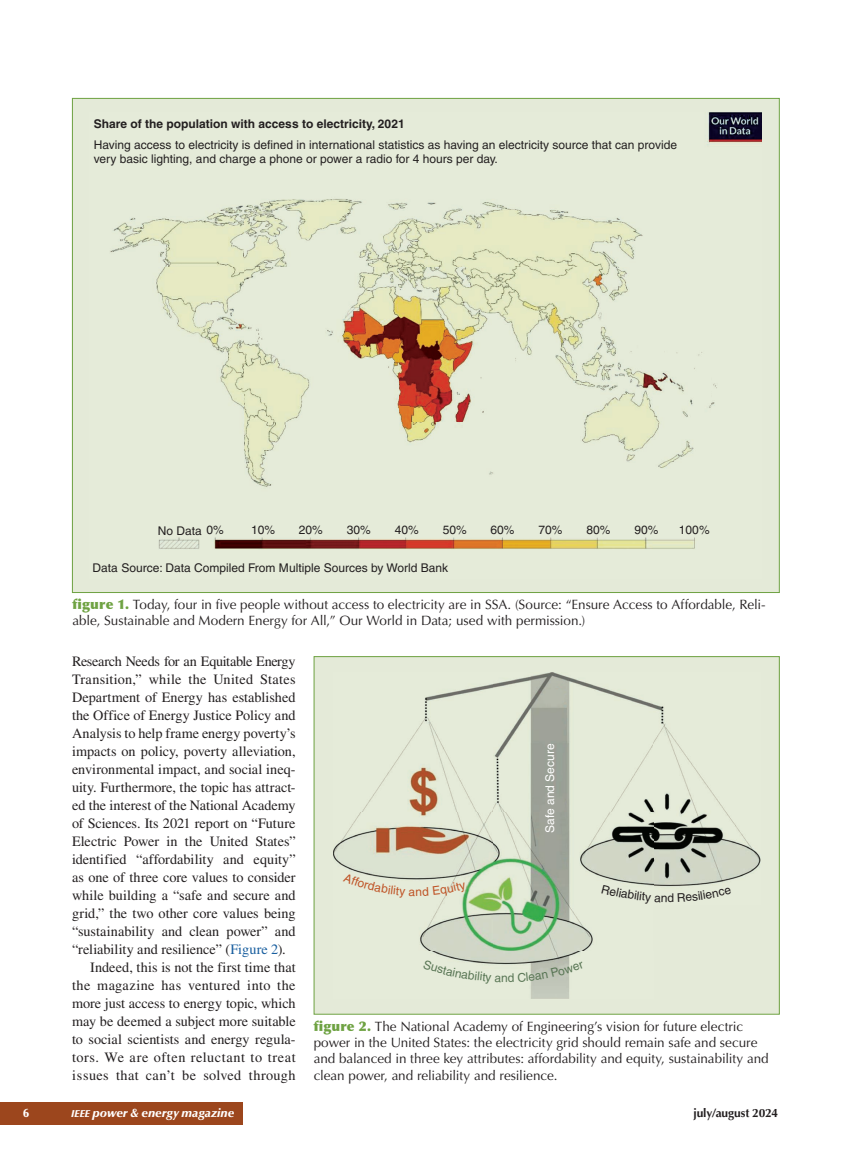
<style>
.page{position:relative;width:851px;height:1161px;background:#fff}
.page>*{position:absolute;margin:0;border:0;box-sizing:border-box;transform-origin:0 0}
.t1{font:14.25px "Times LT Std";color:#231f20}
.t2{font:14.25px "Times LT Std";letter-spacing:.025em;color:#231f20}
.t3{font:14.25px "Times LT Std";letter-spacing:-.025em;color:#231f20}
.t4{font:14.25px "Times LT Std";letter-spacing:.02em;color:#231f20}
.t5{font:14.25px "Times LT Std";letter-spacing:.04em;color:#231f20}
.t6{font:13.5px/16.5px "Optima LT Std";letter-spacing:-.005em;color:#231f20}
.t7{font:12px/20.4px "Helvetica";color:#231f20}
.t8{font:italic 900 12px "Optima LT Std";letter-spacing:-.005em;color:#fff}
.t9{font:700 12px "Optima LT Std";letter-spacing:-.015em;color:#231f20}
.t10{font:12px "Helvetica";color:#fff}
.t11{font:900 12px "Optima LT Std";color:#fff}
.t12{font:12px "Helvetica";color:#597655}
.s1{font-weight:700}
.s2{font-weight:900;color:#6ea242}
.s3{color:#175d9e}
.s4{font-size:10.05px}
</style>
<div class="page">
<div style="left:0;top:1103px;width:243px;height:22px;background:#9c461d"></div>
<div style="left:72px;top:98px;width:707px;height:495px;background:#e4ead8"></div>
<img style="left:110px;top:113px;width:651px;height:436px">
<div style="left:314px;top:657px;width:465px;height:357px;background:#e4ead8"></div>
<img style="left:333px;top:673px;width:427px;height:325px">
<svg style="left:601px;top:885px;width:65px;height:19px"></svg>
<svg style="left:677px;top:887px;width:54px;height:15px"></svg>
<svg style="left:423px;top:960px;width:78px;height:24px"></svg>
<svg style="left:508px;top:962px;width:76px;height:20px"></svg>
<svg style="left:343px;top:873px;width:123px;height:25px"></svg>
<p class="t7" style="left:94px;top:114px;width:584px"><span class="s1">Share of the population with access to electricity, 2021<br></span>Having access to electricity is defined in international statistics as having an electricity source that can provide</p>
<p class="t7" style="left:94px;top:149px;width:405px">very basic lighting, and charge a phone or power a radio for 4 hours per day.</p>
<p class="t7" style="left:206px;top:519px;width:19px">0%</p>
<p class="t7" style="left:251px;top:519px;width:26px">10%</p>
<p class="t7" style="left:299px;top:519px;width:26px">20%</p>
<p class="t7" style="left:347px;top:519px;width:26px">30%</p>
<p class="t7" style="left:395px;top:519px;width:26px">40%</p>
<p class="t7" style="left:442px;top:519px;width:26px">50%</p>
<p class="t7" style="left:490px;top:519px;width:26px">60%</p>
<p class="t7" style="left:538px;top:519px;width:26px">70%</p>
<p class="t7" style="left:586px;top:519px;width:26px">80%</p>
<p class="t7" style="left:634px;top:519px;width:26px">90%</p>
<p class="t7" style="left:679px;top:519px;width:32px">100%</p>
<p class="t7" style="left:158px;top:521px;width:46px">No Data</p>
<p class="t7" style="left:93px;top:558px;width:357px">Data Source: Data Compiled From Multiple Sources by World Bank</p>
<p class="t6" style="left:72px;top:596px;width:694px"><span class="s2">figure 1.</span> Today, four in five people without access to electricity are in SSA. (Source: “Ensure Access to Affordable, Reli&shy;able, Sustainable and Modern Energy for All,” Our World in Data; used with permission.)</p>
<p class="t3" style="left:72px;top:653px;width:225px">Research Needs for an Equitable Energy</p>
<p class="t4" style="left:72px;top:671px;width:225px">Transition,” while the United States</p>
<p class="t1" style="left:72px;top:689px;width:225px">Department of Energy has established</p>
<p class="t1" style="left:72px;top:707px;width:225px">the Office of Energy Justice Policy and</p>
<p class="t1" style="left:72px;top:725px;width:225px">Analysis to help frame energy poverty’s</p>
<p class="t1" style="left:72px;top:743px;width:225px">impacts on policy, poverty alleviation,</p>
<p class="t1" style="left:72px;top:761px;width:225px">environmental impact, and social ineq-</p>
<p class="t1" style="left:72px;top:779px;width:225px">uity. Furthermore, the topic has attract-</p>
<p class="t1" style="left:72px;top:797px;width:225px">ed the interest of the National Academy</p>
<p class="t1" style="left:72px;top:815px;width:225px">of Sciences. Its 2021 report on “Future</p>
<p class="t1" style="left:72px;top:833px;width:225px">Electric Power in the United States”</p>
<p class="t1" style="left:72px;top:851px;width:225px">identified “affordability and equity”</p>
<p class="t1" style="left:72px;top:869px;width:225px">as one of three core values to consider</p>
<p class="t1" style="left:72px;top:887px;width:225px">while building a “safe and secure and</p>
<p class="t1" style="left:72px;top:905px;width:225px">grid,” the two other core values being</p>
<p class="t1" style="left:72px;top:923px;width:225px">“sustainability and clean power” and</p>
<p class="t1" style="left:72px;top:941px;width:215px">“reliability and resilience” (<span class="s3">Figure 2</span>).</p>
<p class="t1" style="left:90px;top:959px;width:207px">Indeed, this is not the first time that</p>
<p class="t2" style="left:72px;top:977px;width:225px">the magazine has ventured into the</p>
<p class="t1" style="left:72px;top:995px;width:225px">more just access to energy topic, which</p>
<p class="t1" style="left:72px;top:1013px;width:225px">may be deemed a subject more suitable</p>
<p class="t1" style="left:72px;top:1031px;width:225px">to social scientists and energy regula-</p>
<p class="t5" style="left:72px;top:1049px;width:225px">tors. We are often reluctant to treat</p>
<p class="t2" style="left:72px;top:1067px;width:225px">issues that can’t be solved through</p>
<p class="t10" style="left:543px;top:833px;width:91px;rotate:-90deg">Safe and Secure</p>
<p class="t7" style="left:667px;top:888px;width:8px">d</p>
<p class="t12" style="left:501px;top:971px;width:8px">n</p>
<p class="t6" style="left:314px;top:1018px;width:456px"><span class="s2">figure 2.</span> The National Academy of Engineering’s vision for future electric power in the United States: the electricity grid should remain safe and secure and balanced in three key attributes: affordability and equity, sustainability and clean power, and reliability and resilience.</p>
<p class="t11" style="left:23px;top:1106px;width:7px">6</p>
<p class="t8" style="left:71px;top:1106px;width:165px"><span class="s4">IEEE</span> power &amp; energy magazine</p>
<p class="t9" style="left:693px;top:1106px;width:86px">july/august 2024</p>
</div>
